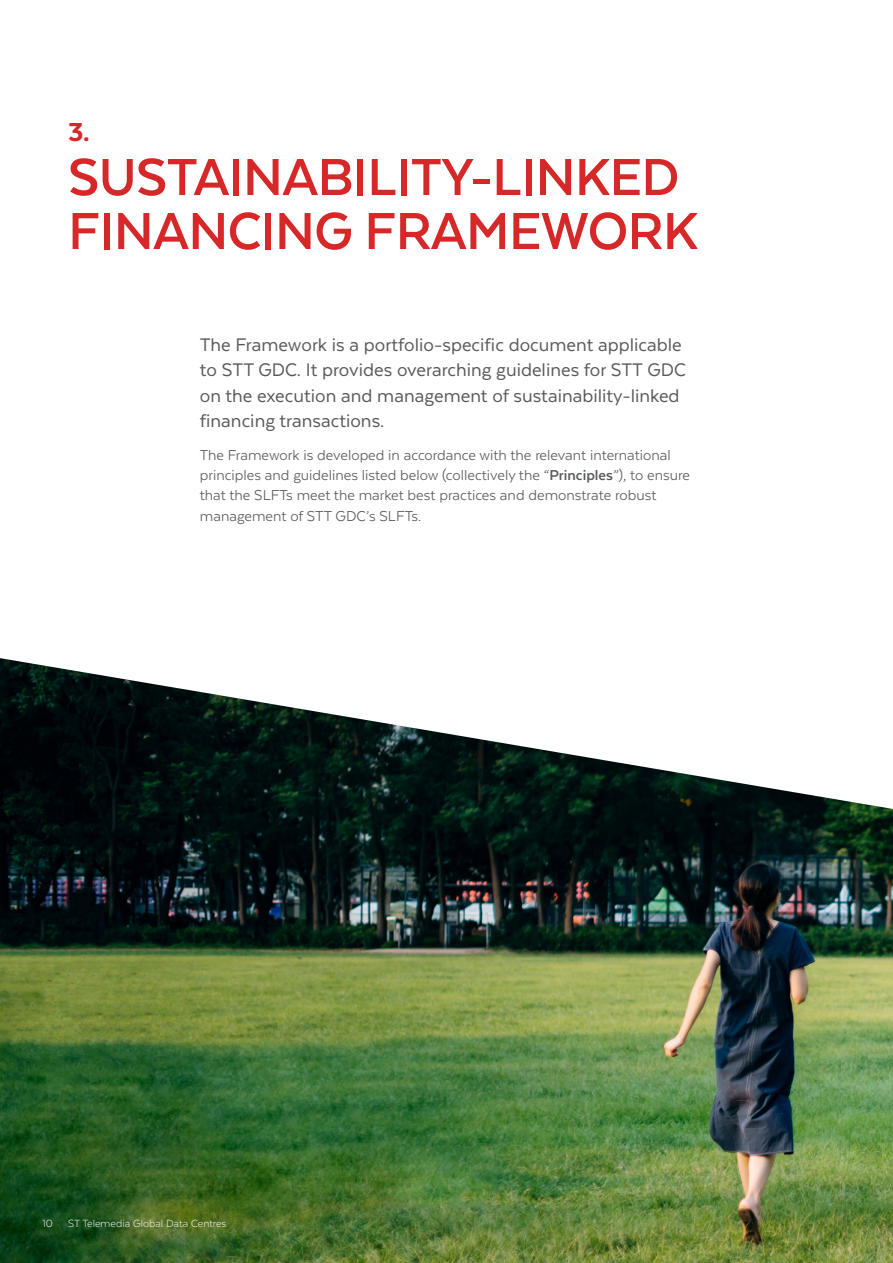
<style>
.page{position:relative;width:893px;height:1263px;background:#fff}
.page>*{position:absolute;margin:0;border:0;box-sizing:border-box;transform-origin:0 0}
.HEADER_2{font:700 60px/54px "Texta";letter-spacing:-.01em;color:#d62828}
.section_number{font:800 30px "Texta";color:#d62828}
.Intro{font:21px/25.5px "Texta";color:#58595b}
.BODY{font:16.5px/20.1px "Texta";color:#58595b}
.t1{font:300 12px "Texta";color:#fff}
.s1{font-weight:700}
</style>
<div class="page">
<img style="left:0;top:658px;width:893px;height:605px">
<p class="section_number" style="left:68px;top:116px;width:23px">3.</p>
<p class="HEADER_2" style="left:68px;top:149px;width:631px">SUSTAINABILITY-LINKED<br>FINANCING FRAMEWORK</p>
<p class="Intro" style="left:200px;top:332px;width:487px">The Framework is a portfolio-specific document applicable to STT GDC. It provides overarching guidelines for STT GDC on the execution and management of sustainability-linked financing transactions.</p>
<p class="BODY" style="left:200px;top:445px;width:492px">The Framework is developed in accordance with the relevant international principles and guidelines listed below (collectively the “<span class="s1">Principles</span>”), to ensure that the SLFTs meet the market best practices and demonstrate robust management of STT GDC’s SLFTs.</p>
<p class="t1" style="left:43px;top:1217px;width:12px">10</p>
<p class="t1" style="left:68px;top:1217px;width:160px">ST Telemedia Global Data Centres</p>
</div>
